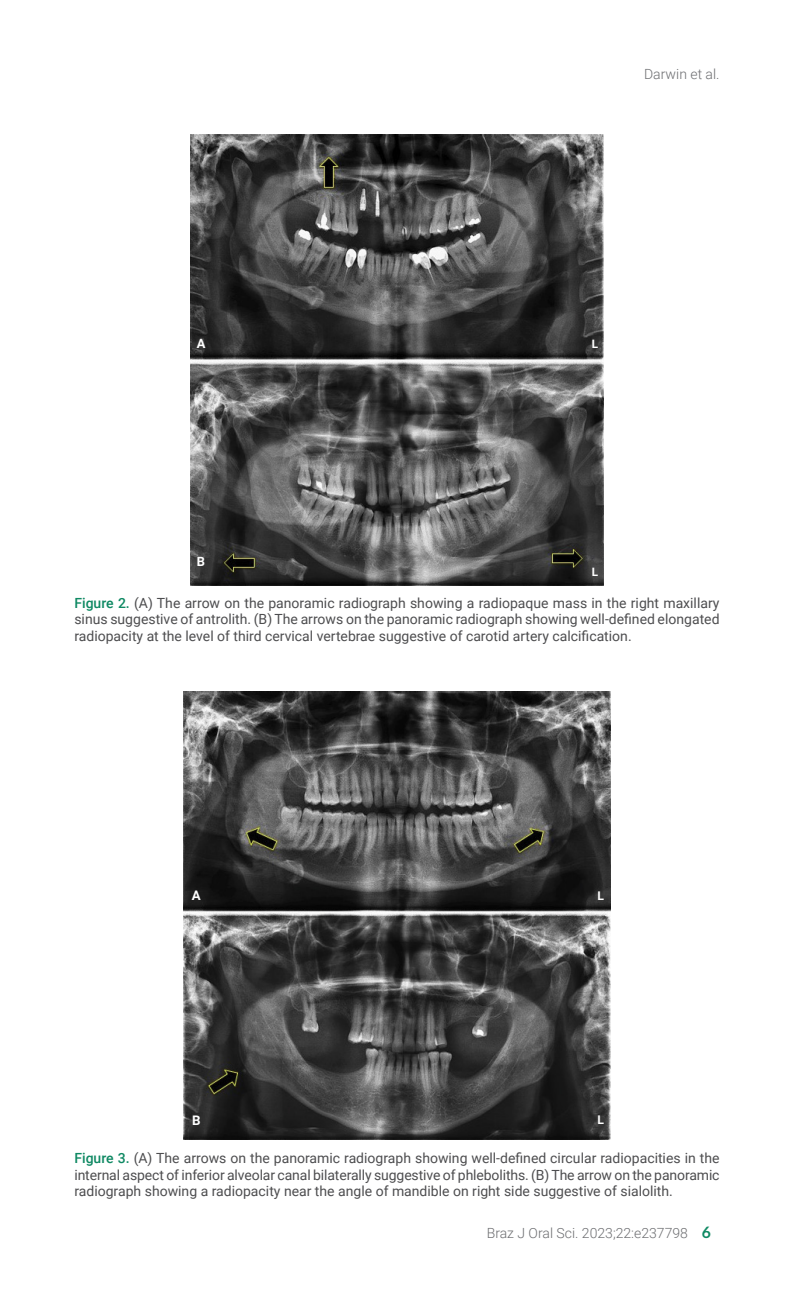
<style>
.page{position:relative;width:794px;height:1290px;background:#fff}
.page>*{position:absolute;margin:0;border:0;box-sizing:border-box;transform-origin:0 0}
.t1{font:700 15.75px "Lato";color:#0f8963}
.t2{font:14px/16.6px "Roboto";color:#4d4d4f;text-align:justify}
.t3{font:300 14px "Roboto";color:#6d6e71}
.t4{font:700 13.3px "Roboto";color:#fff}
.t5{font:700 12.95px "Roboto";color:#fff}
.t6{font:700 12.08px "Roboto";color:#fff}
.t7{font:700 11.72px "Roboto";color:#fff}
.s1{font-weight:500;color:#0f8963}
</style>
<div class="page">
<img style="left:190px;top:135px;width:413px;height:450px">
<img style="left:183px;top:692px;width:427px;height:448px">
<p class="t5" style="left:197px;top:334px;width:10px">A</p>
<p class="t5" style="left:197px;top:552px;width:10px">B</p>
<p class="t3" style="left:644px;top:64px;width:77px">Darwin et al.</p>
<p class="t7" style="left:591px;top:336px;width:8px">L</p>
<p class="t7" style="left:591px;top:563px;width:8px">L</p>
<p class="t2" style="left:74px;top:594px;width:646px"><span class="s1">Figure 2.</span> (A) The arrow on the panoramic radiograph showing a radiopaque mass in the right maxillary sinus suggestive of antrolith. (B) The arrows on the panoramic radiograph showing well-defined elongated radiopacity at the level of third cervical vertebrae suggestive of carotid artery calcification.</p>
<p class="t4" style="left:192px;top:886px;width:10px">A</p>
<p class="t4" style="left:192px;top:1111px;width:10px">B</p>
<p class="t6" style="left:597px;top:887px;width:8px">L</p>
<p class="t6" style="left:597px;top:1111px;width:8px">L</p>
<p class="t2" style="left:74px;top:1149px;width:646px"><span class="s1">Figure 3.</span> (A) The arrows on the panoramic radiograph showing well-defined circular radiopacities in the internal aspect of inferior alveolar canal bilaterally suggestive of phleboliths. (B) The arrow on the panoramic radiograph showing a radiopacity near the angle of mandible on right side suggestive of sialolith.</p>
<p class="t3" style="left:487px;top:1223px;width:203px">Braz J Oral Sci. 2023;22:e237798</p>
<p class="t1" style="left:701px;top:1221px;width:11px">6</p>
</div>
